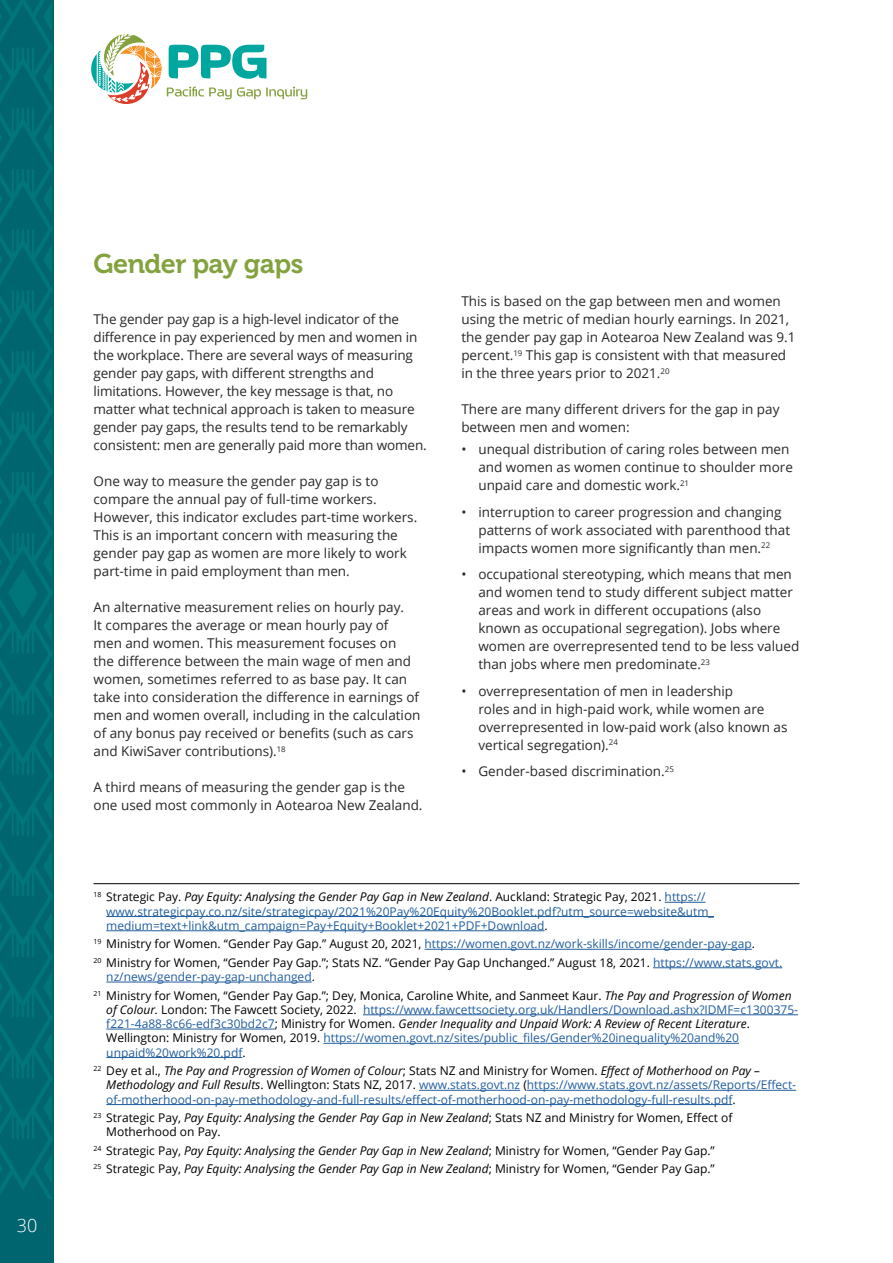
<style>
.page{position:relative;width:893px;height:1263px;background:#fff}
.page>*{position:absolute;margin:0;border:0;box-sizing:border-box;transform-origin:0 0}
.t1{font:27px "Museo 700";letter-spacing:-.02em;color:#83a23e}
.t2{font:300 18px "Open Sans";color:#fff}
.t3{font:13.5px/18px "Open Sans";color:#292829}
.t4{font:12px/14.2px "Open Sans";color:#215e9e}
.t5{font:12px/18.5px "Open Sans";color:#000}
.s1{color:#000}
.s2{font-style:italic;color:#000}
.s3{color:#215e9e}
.s4{font-style:italic}
</style>
<div class="page">
<div style="left:0;top:0;width:54px;height:1263px;background:#00656f"></div>
<svg style="left:0;top:0;width:53px;height:1199px"></svg>
<svg style="left:0;top:913px;width:3px;height:31px"></svg>
<svg style="left:0;top:972px;width:3px;height:29px"></svg>
<svg style="left:0;top:2px;width:52px;height:639px"></svg>
<svg style="left:0;top:670px;width:3px;height:32px"></svg>
<svg style="left:0;top:852px;width:3px;height:31px"></svg>
<svg style="left:0;top:731px;width:3px;height:31px"></svg>
<svg style="left:0;top:792px;width:3px;height:31px"></svg>
<svg style="left:0;top:1154px;width:3px;height:32px"></svg>
<svg style="left:0;top:1033px;width:3px;height:28px"></svg>
<svg style="left:0;top:1094px;width:3px;height:28px"></svg>
<svg style="left:91px;top:34px;width:216px;height:70px"></svg>
<hr style="left:94px;top:883px;width:705px;height:1px;background:#000">
<hr style="left:665px;top:902px;width:41px;height:1px;background:#215e9e">
<hr style="left:106px;top:916px;width:608px;height:1px;background:#215e9e">
<hr style="left:106px;top:930px;width:439px;height:1px;background:#215e9e">
<hr style="left:425px;top:949px;width:327px;height:1px;background:#215e9e">
<hr style="left:653px;top:967px;width:129px;height:1px;background:#215e9e">
<hr style="left:106px;top:982px;width:206px;height:1px;background:#215e9e">
<hr style="left:363px;top:1014px;width:435px;height:1px;background:#215e9e">
<hr style="left:106px;top:1029px;width:169px;height:1px;background:#215e9e">
<hr style="left:323px;top:1043px;width:416px;height:1px;background:#215e9e">
<hr style="left:106px;top:1057px;width:136px;height:1px;background:#215e9e">
<hr style="left:419px;top:1090px;width:101px;height:1px;background:#215e9e">
<hr style="left:527px;top:1090px;width:269px;height:1px;background:#215e9e">
<hr style="left:106px;top:1104px;width:626px;height:1px;background:#215e9e">
<h2 class="t2" style="left:17px;top:1213px;width:22px">30</h2>
<h1 class="t1" style="left:94px;top:249px;width:211px">Gender pay gaps</h1>
<p class="t3" style="left:94px;top:310px;width:335px">The gender pay gap is a high-level indicator of the difference in pay experienced by men and women in the workplace. There are several ways of measuring gender pay gaps, with different strengths and limitations. However, the key message is that, no matter what technical approach is taken to measure gender pay gaps, the results tend to be remarkably consistent: men are generally paid more than women.</p>
<p class="t3" style="left:94px;top:472px;width:325px">One way to measure the gender pay gap is to compare the annual pay of full-time workers.<br>However, this indicator excludes part-time workers.<br>This is an important concern with measuring the gender pay gap as women are more likely to work part-time in paid employment than men.</p>
<p class="t3" style="left:94px;top:598px;width:328px">An alternative measurement relies on hourly pay.<br>It compares the average or mean hourly pay of<br>men and women. This measurement focuses on<br>the difference between the main wage of men and women, sometimes referred to as base pay. It can take into consideration the difference in earnings of men and women overall, including in the calculation of any bonus pay received or benefits (such as cars and KiwiSaver contributions).<sup>18</sup></p>
<p class="t3" style="left:94px;top:778px;width:330px">A third means of measuring the gender gap is the one used most commonly in Aotearoa New Zealand.</p>
<p class="t3" style="left:461px;top:292px;width:336px">This is based on the gap between men and women using the metric of median hourly earnings. In 2021, the gender pay gap in Aotearoa New Zealand was 9.1 percent.<sup>19</sup> This gap is consistent with that measured in the three years prior to 2021.<sup>20</sup></p>
<p class="t3" style="left:461px;top:400px;width:320px">There are many different drivers for the gap in pay between men and women:</p>
<p class="t3" style="left:478px;top:440px;width:316px;text-indent:-17px">• unequal distribution of caring roles between men and women as women continue to shoulder more unpaid care and domestic work.<sup>21</sup></p>
<p class="t3" style="left:478px;top:503px;width:313px;text-indent:-17px">• interruption to career progression and changing patterns of work associated with parenthood that impacts women more significantly than men.<sup>22</sup></p>
<p class="t3" style="left:478px;top:565px;width:322px;text-indent:-17px">• occupational stereotyping, which means that men and women tend to study different subject matter areas and work in different occupations (also known as occupational segregation). Jobs where women are overrepresented tend to be less valued than jobs where men predominate.<sup>23</sup></p>
<p class="t3" style="left:478px;top:682px;width:311px;text-indent:-17px">• overrepresentation of men in leadership<br>roles and in high-paid work, while women are overrepresented in low-paid work (also known as vertical segregation).<sup>24</sup></p>
<p class="t3" style="left:461px;top:762px;width:214px">• Gender-based discrimination.<sup>25</sup></p>
<p class="t4" style="left:106px;top:889px;width:609px;text-indent:-13px"><sup>18</sup> <span class="s1">Strategic Pay.</span> <span class="s2">Pay Equity: Analysing the Gender Pay Gap in New Zealand</span><span class="s1">. Auckland: Strategic Pay, 2021.</span> https:// www.strategicpay.co.nz/site/strategicpay/2021%20Pay%20Equity%20Booklet.pdf?utm_source=website&amp;utm_ medium=text+link&amp;utm_campaign=Pay+Equity+Booklet+2021+PDF+Download<span class="s1">.</span></p>
<p class="t5" style="left:94px;top:934px;width:690px"><sup>19</sup> Ministry for Women. “Gender Pay Gap.” August 20, 2021, <span class="s3">https://women.govt.nz/work-skills/income/gender-pay-gap</span>.<br><sup>20</sup> Ministry for Women, “Gender Pay Gap.”; Stats NZ. “Gender Pay Gap Unchanged.” August 18, 2021. <span class="s3">https://www.stats.govt.</span></p>
<p class="t5" style="left:94px;top:967px;width:700px;text-indent:13px"><span class="s3">nz/news/gender-pay-gap-unchanged</span>.<br><sup>21</sup> Ministry for Women, “Gender Pay Gap.”; Dey, Monica, Caroline White, and Sanmeet Kaur. <span class="s4">The Pay and Progression of Women</span></p>
<p class="t4" style="left:106px;top:1002px;width:693px"><span class="s2">of Colour.</span> <span class="s1">London: The Fawcett Society, 2022.</span> https://www.fawcettsociety.org.uk/Handlers/Download.ashx?IDMF=c1300375- f221-4a88-8c66-edf3c30bd2c7<span class="s1">; Ministry for Women.</span> <span class="s2">Gender Inequality and Unpaid Work: A Review of Recent Literature</span><span class="s1">.<br>Wellington: Ministry for Women, 2019.</span> https://women.govt.nz/sites/public_files/Gender%20inequality%20and%20 unpaid%20work%20.pdf<span class="s1">.</span></p>
<p class="t4" style="left:106px;top:1063px;width:691px;text-indent:-13px"><sup>22</sup> <span class="s1">Dey et al.,</span> <span class="s2">The Pay and Progression of Women of Colour</span><span class="s1">; Stats NZ and Ministry for Women.</span> <span class="s2">Effect of Motherhood on Pay –<br>Methodology and Full Results</span><span class="s1">. Wellington: Stats NZ, 2017.</span> www.stats.govt.nz <span class="s1">(</span>https://www.stats.govt.nz/assets/Reports/Effect&shy;of-motherhood-on-pay-methodology-and-full-results/effect-of-motherhood-on-pay-methodology-full-results.pdf<span class="s1">.</span></p>
<p class="t5" style="left:106px;top:1110px;width:628px;line-height:14.2px;text-indent:-13px"><sup>23</sup> Strategic Pay, <span class="s4">Pay Equity: Analysing the Gender Pay Gap in New Zealand</span>; Stats NZ and Ministry for Women, Effect of<br>Motherhood on Pay.</p>
<p class="t5" style="left:94px;top:1141px;width:623px"><sup>24</sup> Strategic Pay, <span class="s4">Pay Equity: Analysing the Gender Pay Gap in New Zealand</span>; Ministry for Women, “Gender Pay Gap.”<br><sup>25</sup> Strategic Pay, <span class="s4">Pay Equity: Analysing the Gender Pay Gap in New Zealand</span>; Ministry for Women, “Gender Pay Gap.”</p>
</div>
